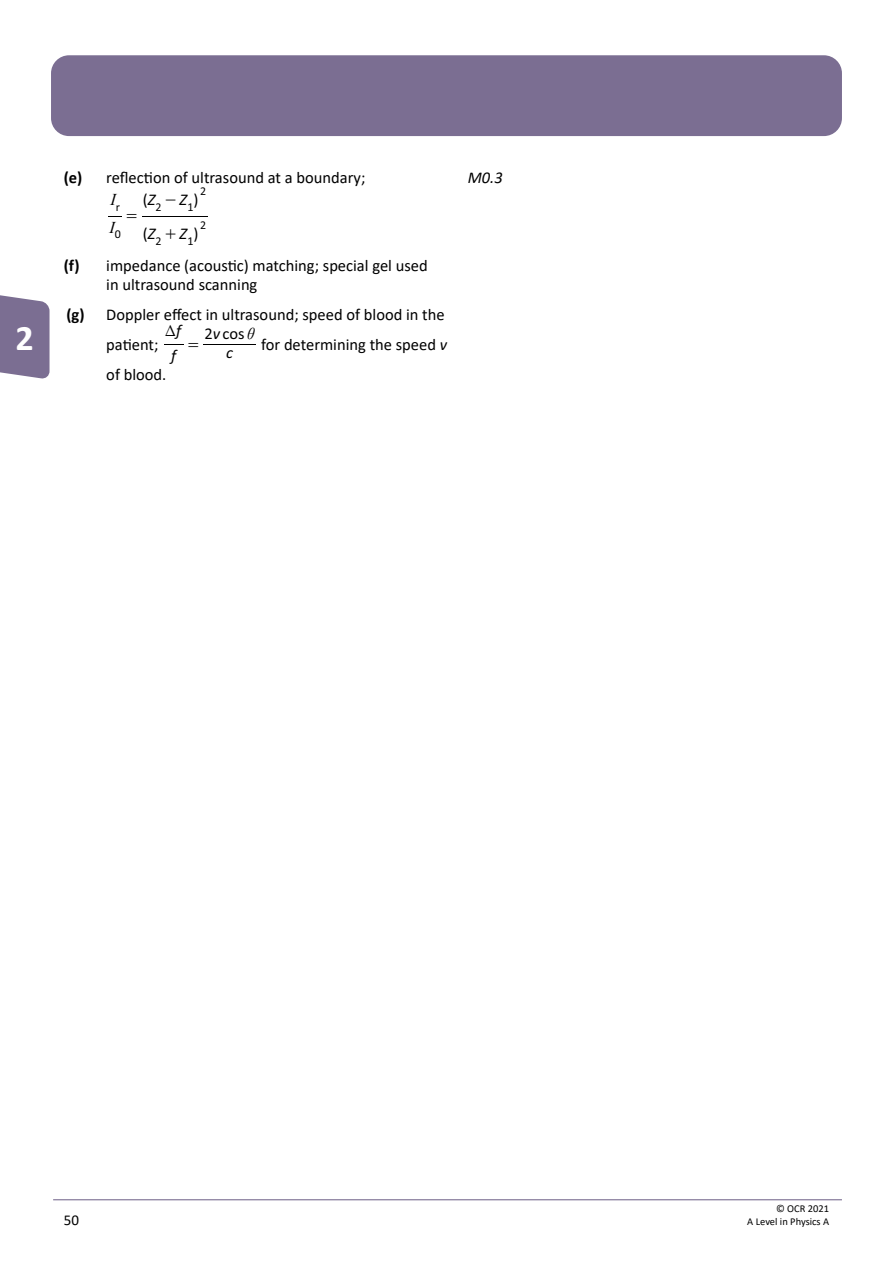
<style>
.page{position:relative;width:893px;height:1263px;background:#fff}
.page>*{position:absolute;margin:0;border:0;box-sizing:border-box;transform-origin:0 0}
.t1{font:700 36px "Calibri";color:#fff}
.BodyText{font:16.5px/19.8px "Calibri";color:#000}
.BodyText-2{font:700 16.5px "Calibri";color:#000}
.t2{font:16.5px "MM Times Roman";color:#000}
.t3{font:16.5px "Calibri 55";color:#000}
.t4{font:16.5px "Calibri 54";color:#000}
.t5{font:italic 16.5px "Calibri";color:#000}
.t6{font:italic 16.5px "Times New Roman";color:#000}
.t7{font:16.5px "Calibri Italic 94";color:#000}
.t8{font:16.5px "MM Extra";color:#000}
.t9{font:15px "Calibri";color:#000}
.t10{font:12px "Calibri 54";color:#000}
.t11{font:10.5px "Calibri";color:#000}
.s1{font-family:"Calibri";font-style:italic}
.s2{font-family:"Calibri 54"}
.s3{font-family:"Calibri Italic 94"}
.s4{font-family:"M Ma Greek";font-style:italic;font-size:15px}
.s5{font-style:italic}
</style>
<div class="page">
<hr style="left:53px;top:1199px;width:789px;height:1px;background:#7b6e92">
<div style="left:51px;top:55px;width:791px;height:81px;background:#7b6e92;border-radius:18px"></div>
<svg style="left:0;top:295px;width:50px;height:84px;background:#877c9c"></svg>
<svg style="left:108px;top:216px;width:14px;height:1px"></svg>
<hr style="left:142px;top:216px;width:65px;height:1px;background:#000">
<svg style="left:164px;top:344px;width:19px;height:1px"></svg>
<hr style="left:204px;top:344px;width:52px;height:1px;background:#000">
<h1 class="t1" style="left:16px;top:312px;width:20px">2</h1>
<p class="BodyText-2" style="left:64px;top:166px;width:20px">(e)</p>
<p class="BodyText" style="left:106px;top:167px;width:261px">reflection of ultrasound at a boundary;</p>
<p class="t10" style="left:200px;top:183px;width:8px">2</p>
<p class="t4" style="left:143px;top:188px;width:14px">(<span class="s1">Z</span></p>
<p class="t2" style="left:165px;top:192px;width:35px">-<span class="s1">Z</span> <span class="s2">)</span></p>
<p class="t6" style="left:110px;top:188px;width:7px">I</p>
<p class="t10" style="left:116px;top:199px;width:6px">r</p>
<p class="t10" style="left:115px;top:226px;width:8px">0</p>
<p class="t10" style="left:156px;top:199px;width:8px">2</p>
<p class="t10" style="left:187px;top:199px;width:8px">1</p>
<p class="t2" style="left:126px;top:208px;width:13px">=</p>
<p class="t6" style="left:109px;top:216px;width:7px">I</p>
<p class="t10" style="left:200px;top:217px;width:8px">2</p>
<p class="t4" style="left:143px;top:222px;width:14px">(<span class="s1">Z</span></p>
<p class="t2" style="left:165px;top:226px;width:35px">+<span class="s1">Z</span> <span class="s2">)</span></p>
<p class="t10" style="left:156px;top:233px;width:8px">2</p>
<p class="t10" style="left:187px;top:233px;width:8px">1</p>
<p class="BodyText-2" style="left:64px;top:253px;width:17px">(f)</p>
<p class="BodyText" style="left:106px;top:255px;width:323px">impedance (acoustic) matching; special gel used in ultrasound scanning</p>
<p class="BodyText-2" style="left:66px;top:303px;width:20px">(g)</p>
<p class="BodyText" style="left:106px;top:299px;width:340px;line-height:30px">Doppler effect in ultrasound; speed of blood in the patient;</p>
<p class="t8" style="left:165px;top:320px;width:18px">T<span class="s3">f</span></p>
<p class="t3" style="left:204px;top:322px;width:52px">2<span class="s3">v</span> cos<span class="s4">i</span></p>
<p class="t2" style="left:188px;top:336px;width:13px">=</p>
<p class="BodyText" style="left:261px;top:334px;width:188px">for determining the speed <span class="s5">v</span></p>
<p class="t7" style="left:171px;top:344px;width:7px">f</p>
<p class="t7" style="left:226px;top:341px;width:8px">c</p>
<p class="BodyText" style="left:106px;top:364px;width:62px">of blood.</p>
<p class="t5" style="left:468px;top:166px;width:36px">M0.3</p>
<p class="t11" style="left:776px;top:1201px;width:55px">© OCR 2021</p>
<p class="t9" style="left:64px;top:1209px;width:17px">50</p>
<p class="t11" style="left:747px;top:1214px;width:83px">A Level in Physics A</p>
</div>
